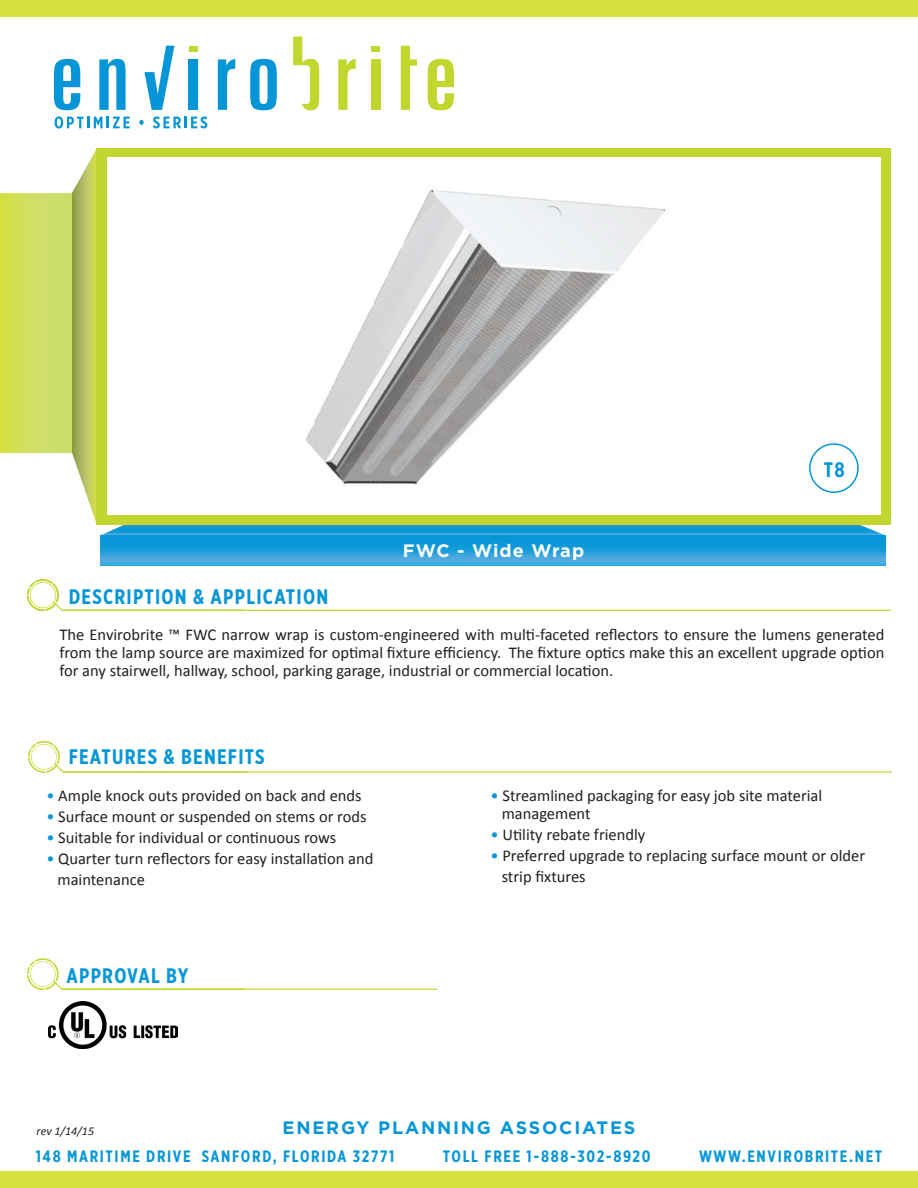
<style>
.page{position:relative;width:918px;height:1188px;background:#fff}
.page>*{position:absolute;margin:0;border:0;box-sizing:border-box;transform-origin:0 0}
.t1{font:700 21px "Gotham X Narrow";letter-spacing:.06em;color:#0696d7}
.t2{font:700 18px "Gotham";letter-spacing:.1em;color:#0696d7}
.t3{font:700 18px "Gotham";letter-spacing:.05em;color:#fff}
.t4{font:16.5px/18px "Calibri";color:#231f20;text-align:justify}
.t5{font:700 16.5px "Gotham X Narrow";letter-spacing:.1em;color:#0696d7}
.t6{font:italic 12px "Calibri";color:#231f20}
.s1{color:#0696d7}
</style>
<div class="page">
<div style="left:0;top:0;width:918px;height:16px;background:#d5df3e"></div>
<div style="left:0;top:1172px;width:918px;height:16px;background:#d5df3e"></div>
<svg style="left:27px;top:579px;width:864px;height:32px"></svg>
<div style="left:31px;top:583px;width:24px;height:24px;background:#fff;border-radius:50%"></div>
<svg style="left:0;top:193px;width:72px;height:259px;background:#d0de5f"></svg>
<svg style="left:72px;top:148px;width:812px;height:387px;background:#7bb6a0"></svg>
<svg style="left:101px;top:535px;width:784px;height:30px;background:#239fda"></svg>
<div style="left:97px;top:148px;width:794px;height:377px;background:#c1d72f"></div>
<div style="left:107px;top:157px;width:774px;height:358px;background:#fff"></div>
<svg style="left:27px;top:958px;width:410px;height:32px"></svg>
<div style="left:31px;top:962px;width:24px;height:24px;background:#fff;border-radius:50%"></div>
<svg style="left:54px;top:59px;width:26px;height:51px"></svg>
<svg style="left:428px;top:59px;width:26px;height:51px"></svg>
<svg style="left:99px;top:59px;width:27px;height:51px"></svg>
<svg style="left:144px;top:46px;width:30px;height:64px"></svg>
<div style="left:189px;top:59px;width:9px;height:51px;background:#0696d7"></div>
<svg style="left:218px;top:59px;width:17px;height:51px"></svg>
<svg style="left:250px;top:59px;width:27px;height:51px"></svg>
<svg style="left:338px;top:59px;width:18px;height:51px"></svg>
<div style="left:371px;top:59px;width:10px;height:51px;background:#c1d72f"></div>
<svg style="left:401px;top:46px;width:16px;height:64px"></svg>
<svg style="left:293px;top:37px;width:26px;height:73px"></svg>
<div style="left:189px;top:46px;width:9px;height:6px;background:#c1d72f"></div>
<div style="left:371px;top:46px;width:9px;height:6px;background:#c1d72f"></div>
<svg style="left:55px;top:116px;width:75px;height:12px"></svg>
<svg style="left:139px;top:120px;width:5px;height:5px"></svg>
<svg style="left:153px;top:116px;width:54px;height:12px"></svg>
<div style="left:809px;top:443px;width:50px;height:50px;border:2px solid #0696d7;border-radius:50%"></div>
<svg style="left:28px;top:741px;width:864px;height:32px"></svg>
<div style="left:32px;top:745px;width:24px;height:24px;background:#fff;border-radius:50%"></div>
<img style="left:49px;top:1002px;width:129px;height:47px">
<img style="left:306px;top:189px;width:360px;height:296px">
<p class="t1" style="left:69px;top:584px;width:261px">DESCRIPTION &amp; APPLICATION</p>
<p class="t3" style="left:403px;top:539px;width:183px">FWC - Wide Wrap</p>
<p class="t1" style="left:824px;top:456px;width:22px">T8</p>
<p class="t4" style="left:59px;top:625px;width:827px">The Envirobrite ™ FWC narrow wrap is custom-engineered with multi-faceted reflectors to ensure the lumens generated from the lamp source are maximized for optimal fixture efficiency. The fixture optics make this an excellent upgrade option for any stairwell, hallway, school, parking garage, industrial or commercial location.</p>
<p class="t1" style="left:69px;top:744px;width:198px">FEATURES &amp; BENEFITS</p>
<p class="t4" style="left:46px;top:787px;width:317px"><span class="s1">•</span> Ample knock outs provided on back and ends</p>
<p class="t4" style="left:46px;top:808px;width:322px"><span class="s1">•</span> Surface mount or suspended on stems or rods</p>
<p class="t4" style="left:46px;top:829px;width:291px"><span class="s1">•</span> Suitable for individual or continuous rows</p>
<p class="t4" style="left:46px;top:850px;width:329px"><span class="s1">•</span> Quarter turn reflectors for easy installation and</p>
<p class="t4" style="left:58px;top:871px;width:89px">maintenance</p>
<p class="t1" style="left:66px;top:962px;width:123px">APPROVAL BY</p>
<p class="t4" style="left:491px;top:787px;width:333px"><span class="s1">•</span> Streamlined packaging for easy job site material</p>
<p class="t4" style="left:502px;top:805px;width:90px">management</p>
<p class="t4" style="left:491px;top:826px;width:156px"><span class="s1">•</span> Utility rebate friendly</p>
<p class="t4" style="left:502px;top:846px;width:365px;line-height:21px;text-indent:-11px"><span class="s1">•</span> Preferred upgrade to replacing surface mount or older strip fixtures</p>
<p class="t2" style="left:283px;top:1116px;width:354px">ENERGY PLANNING ASSOCIATES</p>
<p class="t5" style="left:36px;top:1146px;width:360px">148 MARITIME DRIVE SANFORD, FLORIDA 32771</p>
<p class="t5" style="left:443px;top:1146px;width:209px">TOLL FREE 1-888-302-8920</p>
<p class="t5" style="left:699px;top:1146px;width:185px">WWW.ENVIROBRITE.NET</p>
<p class="t6" style="left:37px;top:1123px;width:59px">rev 1/14/15</p>
</div>
